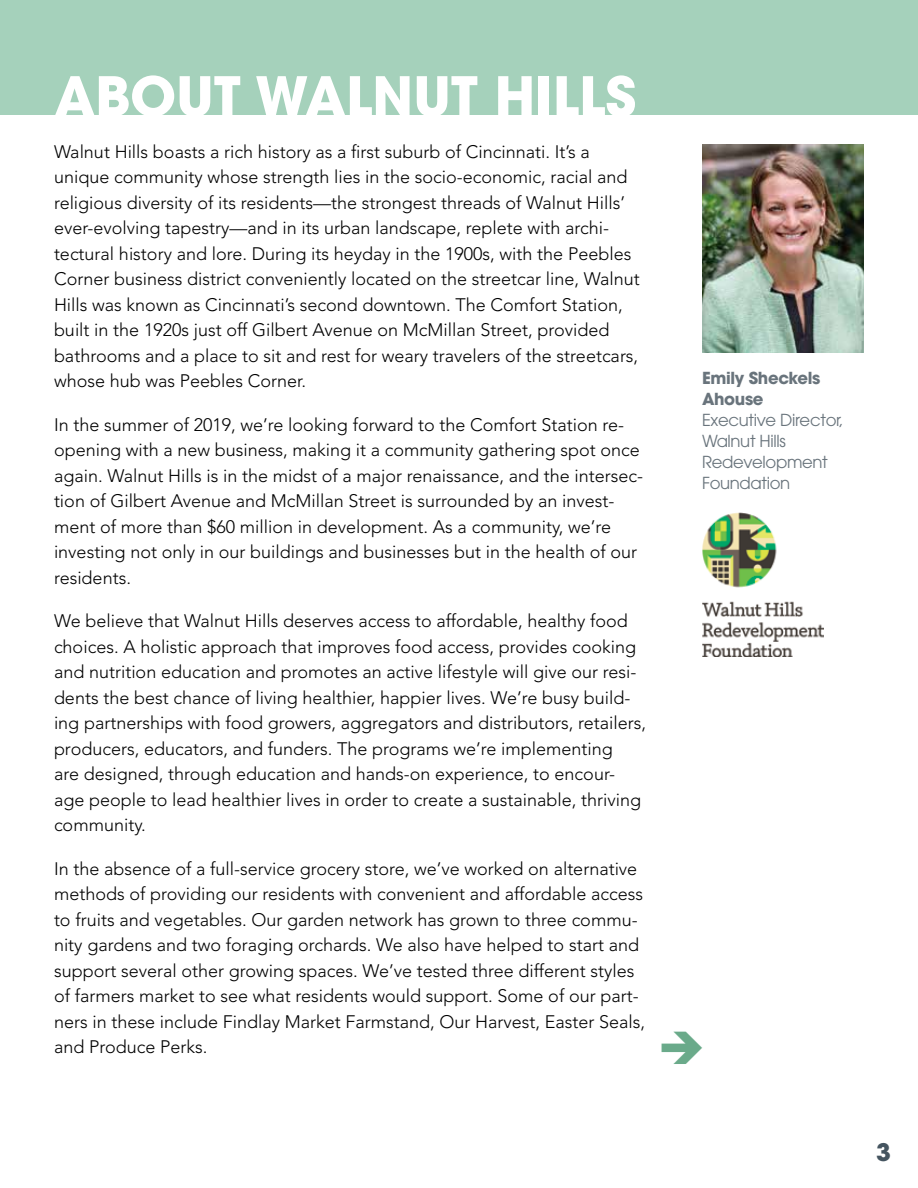
<style>
.page{position:relative;width:918px;height:1188px;background:#fff}
.page>*{position:absolute;margin:0;border:0;box-sizing:border-box;transform-origin:0 0}
.t1{font:700 54px "ITC Avant Garde Std";color:#fff}
.t2{font:700 24px "ITC Avant Garde Std";color:#455560}
.t3{font:300 18px/25.5px "Avenir LT Std";color:#000}
.t4{font:16.5px/21px "ITC Avant Garde Pro";letter-spacing:-.02em;color:#69747c}
.t5{font:700 16.5px/21px "ITC Avant Garde Pro";letter-spacing:-.02em;color:#69747c}
</style>
<div class="page">
<div style="left:0;top:0;width:918px;height:115px;background:#a5d1bb"></div>
<img style="left:702px;top:144px;width:162px;height:208px">
<img style="left:702px;top:513px;width:122px;height:144px">
<h1 class="t1" style="left:54px;top:61px;width:583px">ABOUT WALNUT HILLS</h1>
<p class="t3" style="left:54px;top:139px;width:587px">Walnut Hills boasts a rich history as a first suburb of Cincinnati. It’s a unique community whose strength lies in the socio-economic, racial and religious diversity of its residents—the strongest threads of Walnut Hills’ ever-evolving tapestry—and in its urban landscape, replete with archi&shy;tectural history and lore. During its heyday in the 1900s, with the Peebles Corner business district conveniently located on the streetcar line, Walnut Hills was known as Cincinnati’s second downtown. The Comfort Station, built in the 1920s just off Gilbert Avenue on McMillan Street, provided bathrooms and a place to sit and rest for weary travelers of the streetcars, whose hub was Peebles Corner.</p>
<p class="t3" style="left:54px;top:412px;width:591px">In the summer of 2019, we’re looking forward to the Comfort Station re&shy;opening with a new business, making it a community gathering spot once again. Walnut Hills is in the midst of a major renaissance, and the intersec&shy;tion of Gilbert Avenue and McMillan Street is surrounded by an invest&shy;ment of more than $60 million in development. As a community, we’re investing not only in our buildings and businesses but in the health of our residents.</p>
<p class="t3" style="left:54px;top:608px;width:594px">We believe that Walnut Hills deserves access to affordable, healthy food choices. A holistic approach that improves food access, provides cooking and nutrition education and promotes an active lifestyle will give our resi&shy;dents the best chance of living healthier, happier lives. We’re busy build&shy;ing partnerships with food growers, aggregators and distributors, retailers, producers, educators, and funders. The programs we’re implementing<br>are designed, through education and hands-on experience, to encour&shy;age people to lead healthier lives in order to create a sustainable, thriving community.</p>
<p class="t3" style="left:54px;top:856px;width:593px">In the absence of a full-service grocery store, we’ve worked on alternative methods of providing our residents with convenient and affordable access to fruits and vegetables. Our garden network has grown to three commu&shy;nity gardens and two foraging orchards. We also have helped to start and support several other growing spaces. We’ve tested three different styles of farmers market to see what residents would support. Some of our part&shy;ners in these include Findlay Market Farmstand, Our Harvest, Easter Seals, and Produce Perks.</p>
<p class="t5" style="left:702px;top:367px;width:120px">Emily Sheckels<br>Ahouse</p>
<p class="t4" style="left:702px;top:409px;width:143px">Executive Director,<br>Walnut Hills<br>Redevelopment<br>Foundation</p>
<h2 class="t2" style="left:876px;top:1137px;width:16px">3</h2>
</div>
